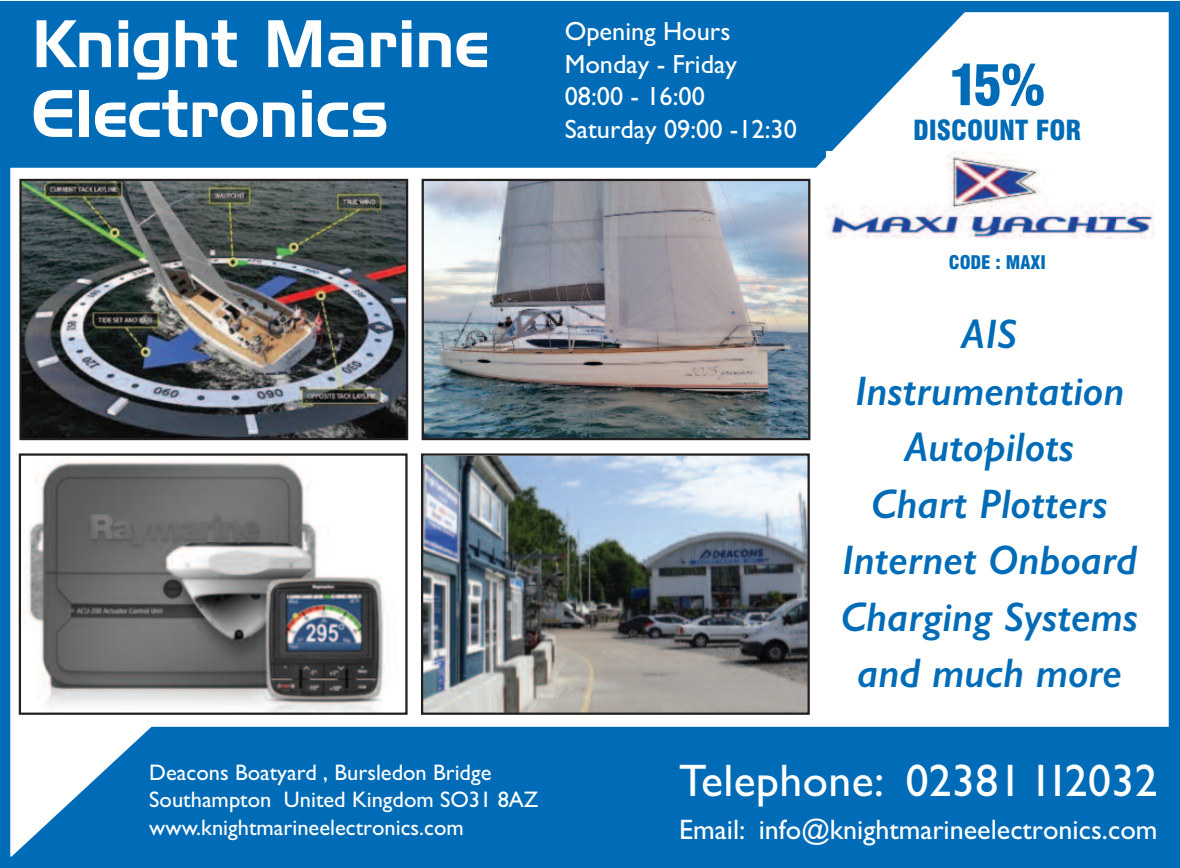
<style>
.page{position:relative;width:1180px;height:868px;background:#fff}
.page>*{position:absolute;margin:0;border:0;box-sizing:border-box;transform-origin:0 0}
.t1{font:65.25px/69.8px "Handel Gothic BT";color:#fff}
.t2{font:900 condensed 54.9px "Swiss 721 BT";color:#006cb7}
.t3{font:45.68px "Gill Sans";letter-spacing:.01em;color:#fff}
.t4{font:italic 600 41.4px/56.5px "Gill Sans";color:#006cb7;text-align:center}
.t5{font:28.12px "Gill Sans";color:#fff}
.t6{font:900 condensed 27px "Swiss 721 BT";color:#006cb7}
.t7{font:26.32px/32.4px "Gill Sans";color:#fff}
.t8{font:22.5px/27.7px "Gill Sans";color:#fff}
.t9{font:900 condensed 18.22px "Swiss 721 BT";color:#006cb7}
</style>
<div class="page">
<div style="left:12px;top:13px;width:954px;height:155px;background:#006cb7"></div>
<div style="left:13px;top:726px;width:1155px;height:129px;background:#006cb7"></div>
<div style="left:0;top:1px;width:1180px;height:866px;border:11px solid #006cb7"></div>
<img style="left:22px;top:182px;width:383px;height:255px">
<div style="left:19px;top:179px;width:389px;height:261px;border:2px solid #231f20"></div>
<img style="left:22px;top:456px;width:363px;height:255px">
<div style="left:19px;top:453px;width:389px;height:261px;border:2px solid #231f20"></div>
<img style="left:425px;top:182px;width:382px;height:255px">
<div style="left:422px;top:179px;width:388px;height:261px;border:2px solid #231f20"></div>
<img style="left:424px;top:456px;width:383px;height:255px">
<div style="left:421px;top:453px;width:389px;height:261px;border:2px solid #231f20"></div>
<img style="left:827px;top:152px;width:327px;height:86px">
<h1 class="t1" style="left:32px;top:10px;width:459px">Knight Marine<br>Electronics</h1>
<p class="t7" style="left:565px;top:15px;width:234px">Opening Hours<br>Monday - Friday<br>08:00 - 16:00<br>Saturday 09:00 -12:30</p>
<h2 class="t2" style="left:949px;top:64px;width:99px">15%</h2>
<p class="t6" style="left:913px;top:120px;width:170px">DISCOUNT FOR</p>
<p class="t8" style="left:149px;top:758px;width:391px">Deacons Boatyard , Bursledon Bridge<br>Southampton United Kingdom SO31 8AZ www.knightmarineelectronics.com</p>
<p class="t9" style="left:949px;top:255px;width:99px">CODE : MAXI</p>
<h3 class="t4" style="left:841px;top:306px;width:299px">AIS<br>Instrumentation<br>Autopilots<br>Chart Plotters<br>Internet Onboard<br>Charging Systems and much more</h3>
<h3 class="t3" style="left:679px;top:754px;width:480px">Telephone: 02381 112032</h3>
<p class="t5" style="left:679px;top:812px;width:480px">Email: info@knightmarineelectronics.com</p>
</div>
